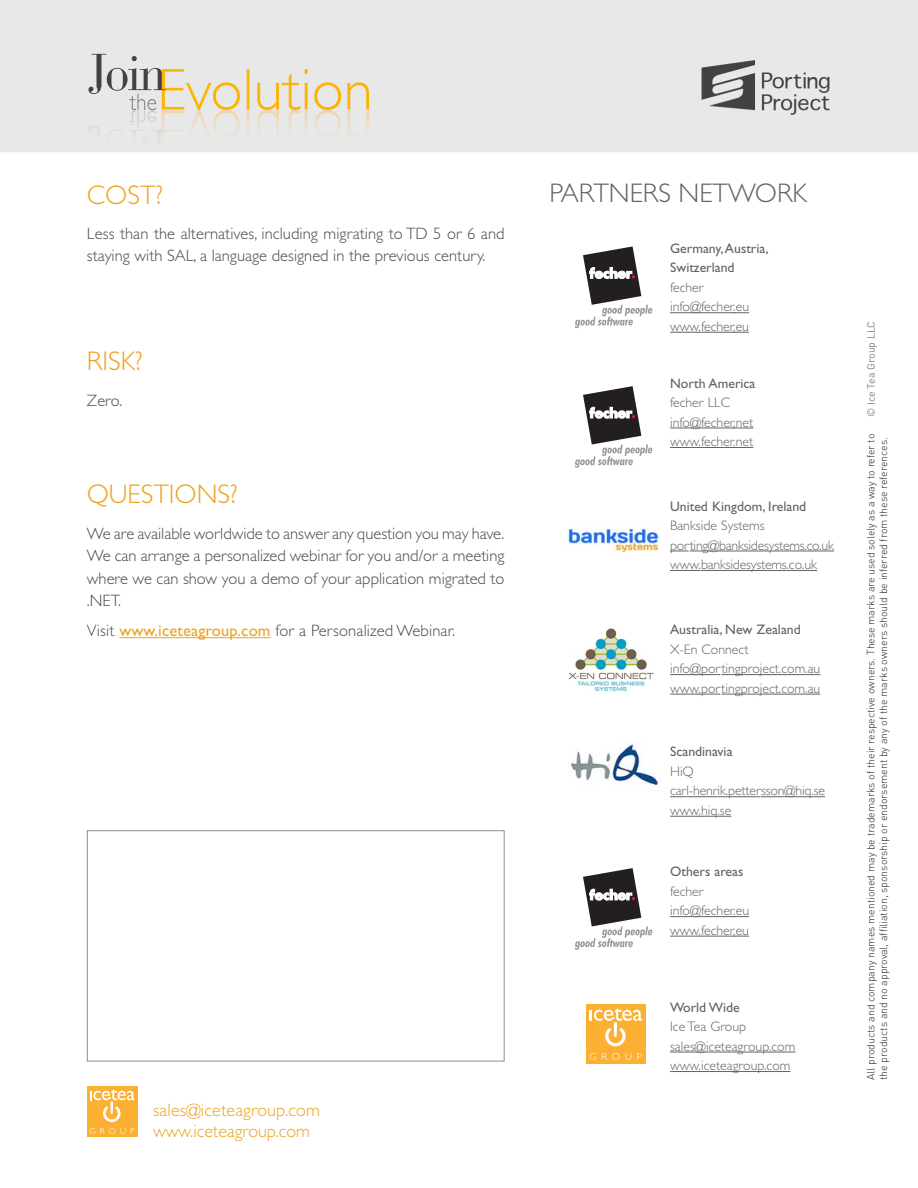
<style>
.page{position:relative;width:918px;height:1188px;background:#fff}
.page>*{position:absolute;margin:0;border:0;box-sizing:border-box;transform-origin:0 0}
.t1{font:300 27px "Gill Sans Std";color:#eea320}
.t2{font:300 27px "Gill Sans Std";color:#626363}
.t3{font:300 18px/21.6px "Gill Sans Std";letter-spacing:.01em;color:#eea320}
.t4{font:300 16.5px/22.5px "Gill Sans Std";color:#49494a}
.t5{font:300 13.8px/19.5px "Gill Sans Std";color:#626363}
.t6{font:13.8px/19.5px "Gill Sans Std";color:#626363}
.t7{font:300 10.5px/12.6px "DIN";color:#231f20}
.t8{font:10.5px "DIN";color:#808285}
.t9{font:300 10.05px "Gill Sans Std";letter-spacing:.485em;color:#fff}
.t10{font:300 8.55px "Gill Sans Std";letter-spacing:.485em;color:#fff}
.s1{font-weight:400;color:#eea320}
</style>
<div class="page">
<svg style="left:586px;top:1004px;width:60px;height:60px"></svg>
<div style="left:586px;top:1005px;width:59px;height:59px;background:#fcb033"></div>
<svg style="left:605px;top:1028px;width:21px;height:18px"></svg>
<hr style="left:614px;top:1022px;width:3px;height:15px;background:#fff;border-radius:2px">
<svg style="left:590px;top:1008px;width:52px;height:13px"></svg>
<svg style="left:575px;top:386px;width:77px;height:82px"></svg>
<svg style="left:575px;top:868px;width:77px;height:82px"></svg>
<svg style="left:575px;top:246px;width:77px;height:82px"></svg>
<hr style="left:119px;top:637px;width:36px;height:1px;background:#eea320">
<hr style="left:154px;top:637px;width:58px;height:1px;background:#eea320">
<svg style="left:212px;top:637px;width:25px;height:1px"></svg>
<hr style="left:237px;top:637px;width:34px;height:1px;background:#eea320">
<div style="left:87px;top:830px;width:418px;height:231px;border:1px solid #928e8e"></div>
<img style="left:571px;top:741px;width:87px;height:47px">
<div style="left:84px;top:1084px;width:56px;height:55px;background:linear-gradient(to bottom,#fff,#fff)"></div>
<div style="left:87px;top:1086px;width:50px;height:51px;background:#fcb033"></div>
<svg style="left:90px;top:1089px;width:45px;height:33px"></svg>
<svg style="left:670px;top:312px;width:34px;height:1px"></svg>
<hr style="left:704px;top:312px;width:31px;height:1px;background:#626363">
<svg style="left:733px;top:312px;width:16px;height:1px"></svg>
<svg style="left:670px;top:332px;width:34px;height:1px"></svg>
<hr style="left:704px;top:332px;width:31px;height:1px;background:#626363">
<svg style="left:733px;top:332px;width:16px;height:1px"></svg>
<svg style="left:670px;top:428px;width:34px;height:1px"></svg>
<hr style="left:704px;top:428px;width:31px;height:1px;background:#626363">
<svg style="left:733px;top:428px;width:20px;height:1px"></svg>
<svg style="left:670px;top:447px;width:34px;height:1px"></svg>
<hr style="left:704px;top:447px;width:31px;height:1px;background:#626363">
<svg style="left:735px;top:447px;width:18px;height:1px"></svg>
<svg style="left:670px;top:674px;width:13px;height:1px"></svg>
<hr style="left:683px;top:674px;width:37px;height:1px;background:#626363">
<hr style="left:721px;top:674px;width:99px;height:1px;background:#626363">
<svg style="left:670px;top:694px;width:50px;height:1px"></svg>
<hr style="left:721px;top:694px;width:99px;height:1px;background:#626363">
<svg style="left:670px;top:916px;width:34px;height:1px"></svg>
<hr style="left:704px;top:916px;width:31px;height:1px;background:#626363">
<svg style="left:735px;top:916px;width:14px;height:1px"></svg>
<svg style="left:670px;top:936px;width:34px;height:1px"></svg>
<hr style="left:704px;top:936px;width:31px;height:1px;background:#626363">
<svg style="left:733px;top:936px;width:16px;height:1px"></svg>
<hr style="left:670px;top:1052px;width:99px;height:1px;background:#626363">
<svg style="left:769px;top:1052px;width:26px;height:1px"></svg>
<svg style="left:670px;top:1071px;width:29px;height:1px"></svg>
<hr style="left:699px;top:1071px;width:65px;height:1px;background:#626363">
<svg style="left:764px;top:1071px;width:27px;height:1px"></svg>
<svg style="left:670px;top:796px;width:16px;height:1px"></svg>
<hr style="left:686px;top:796px;width:31px;height:1px;background:#626363">
<hr style="left:718px;top:796px;width:42px;height:1px;background:#626363">
<hr style="left:761px;top:796px;width:64px;height:1px;background:#626363">
<svg style="left:670px;top:816px;width:29px;height:1px"></svg>
<hr style="left:699px;top:816px;width:32px;height:1px;background:#626363">
<img style="left:568px;top:628px;width:86px;height:67px">
<div style="left:0;top:0;width:918px;height:152px;background:#e8e8e8"></div>
<img style="left:129px;top:94px;width:27px;height:32px">
<img style="left:162px;top:69px;width:207px;height:82px">
<div style="left:88px;top:126px;width:77px;height:26px;background:#e8e8e8"></div>
<img style="left:89px;top:54px;width:77px;height:40px">
<svg style="left:670px;top:551px;width:19px;height:1px"></svg>
<hr style="left:690px;top:551px;width:130px;height:1px;background:#626363">
<svg style="left:819px;top:551px;width:15px;height:1px"></svg>
<svg style="left:670px;top:570px;width:30px;height:1px"></svg>
<hr style="left:701px;top:570px;width:86px;height:1px;background:#626363">
<svg style="left:787px;top:570px;width:30px;height:1px"></svg>
<img style="left:568px;top:527px;width:91px;height:25px">
<h1 class="t1" style="left:87px;top:185px;width:78px">COST?</h1>
<p class="t4" style="left:87px;top:224px;width:419px">Less than the alternatives, including migrating to TD 5 or 6 and staying with SAL, a language designed in the previous century.</p>
<h1 class="t1" style="left:87px;top:351px;width:57px">RISK?</h1>
<p class="t4" style="left:87px;top:391px;width:37px">Zero.</p>
<h1 class="t1" style="left:87px;top:483px;width:152px">QUESTIONS?</h1>
<p class="t4" style="left:87px;top:523px;width:419px;text-align:justify">We are available worldwide to answer any question you may have.<br>We can arrange a personalized webinar for you and/or a meeting where we can show you a demo of your application migrated to .NET.</p>
<p class="t4" style="left:87px;top:621px;width:370px">Visit <span class="s1">www.iceteagroup.com</span> for a Personalized Webinar.</p>
<p class="t10" style="left:90px;top:1126px;width:47px">GROUP</p>
<h2 class="t3" style="left:153px;top:1101px;width:169px">sales@iceteagroup.com www.iceteagroup.com</h2>
<h1 class="t2" style="left:549px;top:183px;width:259px">PARTNERS NETWORK</h1>
<p class="t6" style="left:670px;top:240px;width:100px">Germany,Austria,<br>Switzerland</p>
<p class="t5" style="left:670px;top:279px;width:81px">fecher info@fecher.eu www.fecher.eu</p>
<p class="t6" style="left:670px;top:374px;width:87px">North America</p>
<p class="t5" style="left:670px;top:394px;width:85px">fecher LLC info@fecher.net www.fecher.net</p>
<p class="t6" style="left:670px;top:497px;width:138px">United Kingdom, Ireland</p>
<p class="t5" style="left:670px;top:517px;width:165px">Bankside Systems porting@banksidesystems.co.uk www.banksidesystems.co.uk</p>
<p class="t6" style="left:670px;top:621px;width:132px">Australia, New Zealand</p>
<p class="t5" style="left:670px;top:641px;width:152px">X-En Connect info@portingproject.com.au www.portingproject.com.au</p>
<p class="t6" style="left:670px;top:743px;width:64px">Scandinavia</p>
<p class="t5" style="left:670px;top:763px;width:156px">HiQ carl-henrik.pettersson@hiq.se www.hiq.se</p>
<p class="t9" style="left:589px;top:1051px;width:54px">GROUP</p>
<p class="t6" style="left:670px;top:863px;width:75px">Others areas</p>
<p class="t5" style="left:670px;top:883px;width:81px">fecher info@fecher.eu www.fecher.eu</p>
<p class="t6" style="left:670px;top:999px;width:71px">World Wide</p>
<p class="t5" style="left:670px;top:1018px;width:127px">Ice Tea Group sales@iceteagroup.com www.iceteagroup.com</p>
<p class="t8" style="left:867px;top:417px;width:97px;rotate:-90deg">© Ice Tea Group LLC</p>
<p class="t7" style="left:866px;top:1080px;width:648px;rotate:-90deg">All products and company names mentioned may be trademarks of their respective owners. These marks are used solely as a way to refer to the products and no approval, affiliation, sponsorship or endorsement by any of the marks owners should be inferred from these references.</p>
</div>
